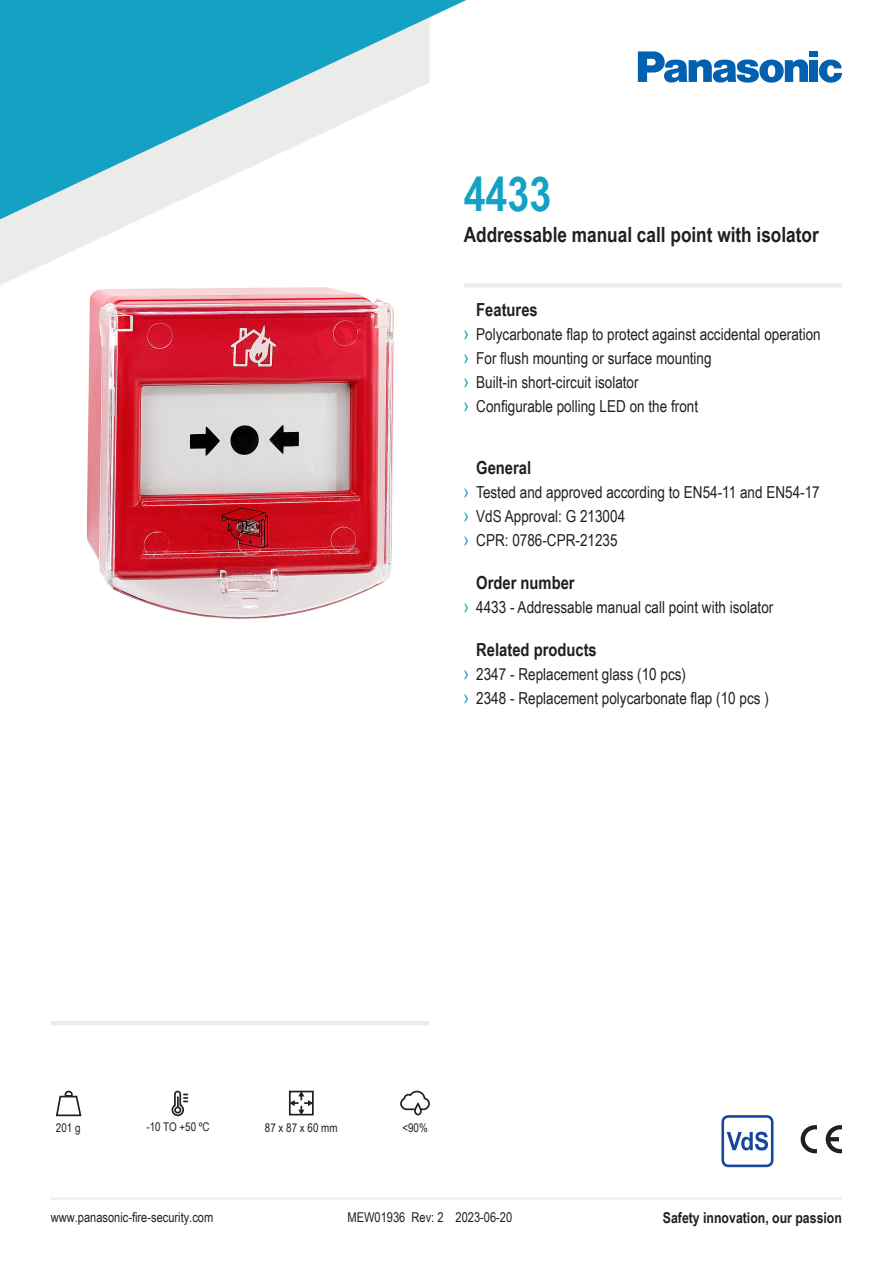
<style>
.page{position:relative;width:893px;height:1263px;background:#fff}
.page>*{position:absolute;margin:0;border:0;box-sizing:border-box;transform-origin:0 0}
.t1{font:700 48px "Arial Narrow";color:#13a1c4}
.t2{font:700 21px "Arial Narrow";color:#231f20}
.t3{font:700 18px "Arial Narrow";color:#231f20}
.t4{font:16.5px "Arial Narrow";color:#231f20}
.t5{font:700 15px "Arial Narrow";color:#231f20}
.t6{font:13.5px "Arial Narrow";color:#231f20}
.t7{font:12px "Arial Narrow";color:#231f20}
.s1{font-size:19.5px;color:#13a1c4}
</style>
<div class="page">
<img style="left:86px;top:287px;width:308px;height:332px">
<svg style="left:0;top:219px;width:140px;height:66px;fill:#ebebea"></svg>
<svg style="left:0;top:0;width:466px;height:219px"></svg>
<svg style="left:819px;top:59px;width:23px;height:24px"></svg>
<div style="left:810px;top:51px;width:8px;height:6px;background:#0161b0"></div>
<div style="left:810px;top:60px;width:8px;height:22px;background:#0161b0"></div>
<svg style="left:638px;top:51px;width:170px;height:32px"></svg>
<hr style="left:51px;top:1197px;width:791px;height:2px;background:#ebebea">
<hr style="left:51px;top:1021px;width:378px;height:4px;background:#ebebea">
<svg style="left:400px;top:1090px;width:30px;height:26px"></svg>
<svg style="left:292px;top:1094px;width:19px;height:18px"></svg>
<div style="left:289px;top:1091px;width:25px;height:24px;border:2px solid #231f20"></div>
<svg style="left:56px;top:1090px;width:26px;height:27px"></svg>
<svg style="left:721px;top:1115px;width:52px;height:52px"></svg>
<svg style="left:826px;top:1125px;width:16px;height:28px"></svg>
<svg style="left:801px;top:1125px;width:16px;height:28px"></svg>
<hr style="left:464px;top:283px;width:378px;height:4px;background:#ebebea">
<svg style="left:171px;top:1090px;width:16px;height:27px"></svg>
<p class="t1" style="left:464px;top:158px;width:89px">4433</p>
<p class="t2" style="left:464px;top:219px;width:357px">Addressable manual call point with isolator</p>
<p class="t3" style="left:476px;top:296px;width:63px">Features</p>
<p class="t4" style="left:463px;top:322px;width:359px"><span class="s1">›</span> Polycarbonate flap to protect against accidental operation</p>
<p class="t4" style="left:463px;top:346px;width:250px"><span class="s1">›</span> For flush mounting or surface mounting</p>
<p class="t4" style="left:463px;top:370px;width:177px"><span class="s1">›</span> Built-in short-circuit isolator</p>
<p class="t4" style="left:463px;top:395px;width:236px"><span class="s1">›</span> Configurable polling LED on the front</p>
<p class="t3" style="left:476px;top:454px;width:56px">General</p>
<p class="t4" style="left:463px;top:480px;width:358px"><span class="s1">›</span> Tested and approved according to EN54-11 and EN54-17</p>
<p class="t4" style="left:463px;top:504px;width:163px"><span class="s1">›</span> VdS Approval: G 213004</p>
<p class="t4" style="left:463px;top:528px;width:156px"><span class="s1">›</span> CPR: 0786-CPR-21235</p>
<p class="t3" style="left:476px;top:569px;width:100px">Order number</p>
<p class="t4" style="left:463px;top:595px;width:311px"><span class="s1">›</span> 4433 - Addressable manual call point with isolator</p>
<p class="t3" style="left:476px;top:636px;width:122px">Related products</p>
<p class="t4" style="left:463px;top:662px;width:224px"><span class="s1">›</span> 2347 - Replacement glass (10 pcs)</p>
<p class="t4" style="left:463px;top:686px;width:307px"><span class="s1">›</span> 2348 - Replacement polycarbonate flap (10 pcs )</p>
<p class="t7" style="left:146px;top:1118px;width:65px">-10 TO +50 ºC</p>
<p class="t7" style="left:56px;top:1119px;width:26px">201 g</p>
<p class="t7" style="left:265px;top:1118px;width:74px">87 x 87 x 60 mm</p>
<p class="t7" style="left:402px;top:1118px;width:27px">&lt;90%</p>
<p class="t6" style="left:51px;top:1207px;width:164px">www.panasonic-fire-security.com</p>
<p class="t5" style="left:663px;top:1206px;width:181px">Safety innovation, our passion</p>
<p class="t6" style="left:348px;top:1207px;width:166px">MEW01936 Rev: 2 2023-06-20</p>
</div>
